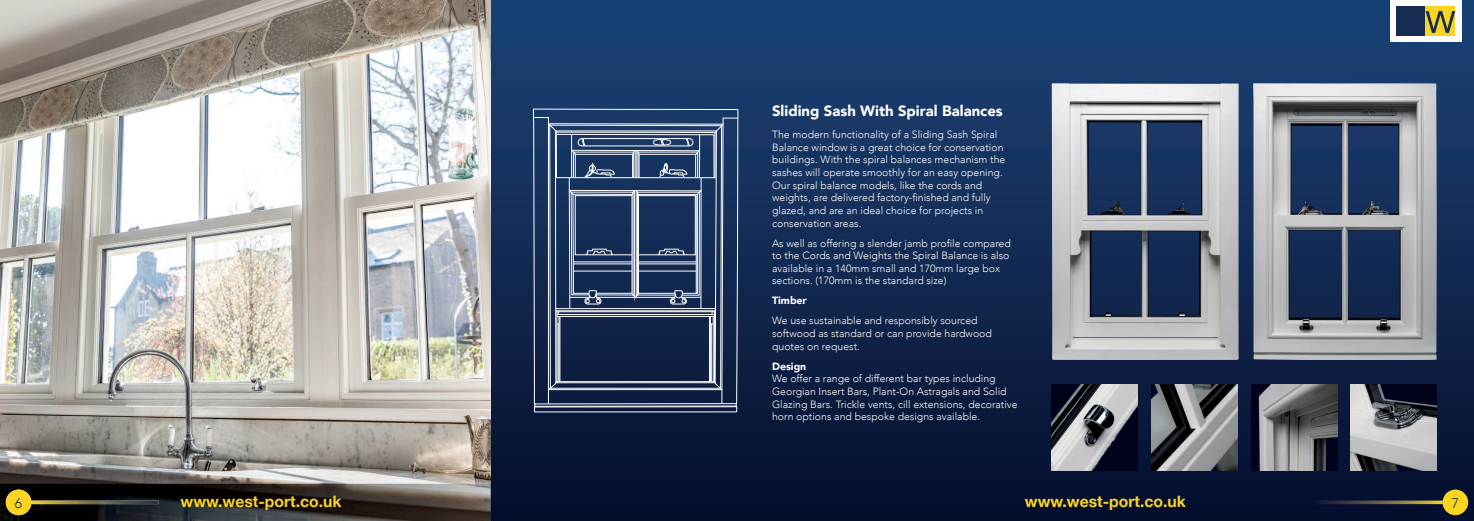
<style>
.page{position:relative;width:1474px;height:521px;background:#fff}
.page>*{position:absolute;margin:0;border:0;box-sizing:border-box;transform-origin:0 0}
.t1{font:700 15.75px "Helvetica Neue";color:#f9d522}
.t2{font:900 14.88px "Avenir";color:#fff}
.t3{font:300 14px "Avenir";color:#162d53}
.t4{font:300 10.5px/12.6px "Avenir";color:#fff}
.t5{font:900 10.5px "Avenir";color:#fff}
</style>
<div class="page">
<img style="left:0;top:0;width:1473px;height:521px">
<div style="left:6px;top:489px;width:25px;height:26px;background:#f9d522;border-radius:50%"></div>
<div style="left:1442px;top:489px;width:25px;height:26px;background:#f9d522;border-radius:50%"></div>
<img style="left:32px;top:501px;width:126px;height:3px">
<img style="left:1315px;top:501px;width:127px;height:3px">
<div style="left:1389px;top:0;width:72px;height:42px;background:#fff"></div>
<div style="left:1395px;top:6px;width:30px;height:30px;background:#162c53"></div>
<div style="left:1425px;top:6px;width:30px;height:30px;background:#f9d522"></div>
<svg style="left:1425px;top:11px;width:30px;height:22px"></svg>
<img style="left:1051px;top:83px;width:187px;height:277px">
<img style="left:1253px;top:83px;width:183px;height:277px">
<img style="left:1051px;top:384px;width:86px;height:86px">
<img style="left:1151px;top:384px;width:86px;height:86px">
<img style="left:1250px;top:384px;width:87px;height:86px">
<img style="left:1350px;top:384px;width:86px;height:86px">
<svg style="left:533px;top:109px;width:205px;height:304px;background:#374869"></svg>
<hr style="left:534px;top:406px;width:202px;height:1px;background:#fff">
<div style="left:555px;top:314px;width:162px;height:67px;background:#0f2145"></div>
<hr style="left:556px;top:311px;width:1px;height:71px;background:#fff">
<hr style="left:714px;top:311px;width:1px;height:71px;background:#fff">
<hr style="left:557px;top:314px;width:157px;height:1px;background:#fff">
<hr style="left:557px;top:316px;width:157px;height:1px;background:#fff">
<hr style="left:709px;top:316px;width:1px;height:66px;background:#fff">
<hr style="left:710px;top:316px;width:1px;height:66px;background:#fff">
<hr style="left:713px;top:316px;width:1px;height:66px;background:#fff">
<hr style="left:711px;top:324px;width:1px;height:58px;background:#fff">
<hr style="left:559px;top:316px;width:1px;height:66px;background:#fff">
<hr style="left:558px;top:324px;width:1px;height:58px;background:#fff">
<svg style="left:534px;top:381px;width:202px;height:23px;background:#3a4662"></svg>
<svg style="left:533px;top:117px;width:205px;height:197px;background:#3e5376"></svg>
<h2 class="t2" style="left:772px;top:98px;width:232px">Sliding Sash With Spiral Balances</h2>
<p class="t4" style="left:772px;top:128px;width:235px">The modern functionality of a Sliding Sash Spiral Balance window is a great choice for conservation buildings. With the spiral balances mechanism the sashes will operate smoothly for an easy opening.<br>Our spiral balance models, like the cords and weights, are delivered factory-finished and fully glazed, and are an ideal choice for projects in conservation areas.</p>
<p class="t4" style="left:772px;top:237px;width:240px">As well as offering a slender jamb profile compared to the Cords and Weights the Spiral Balance is also available in a 140mm small and 170mm large box sections. (170mm is the standard size)</p>
<p class="t5" style="left:772px;top:292px;width:36px">Timber</p>
<p class="t4" style="left:772px;top:314px;width:221px">We use sustainable and responsibly sourced softwood as standard or can provide hardwood quotes on request.</p>
<p class="t5" style="left:772px;top:357px;width:36px">Design</p>
<p class="t4" style="left:772px;top:372px;width:247px">We offer a range of different bar types including Georgian Insert Bars, Plant-On Astragals and Solid Glazing Bars. Trickle vents, cill extensions, decorative horn options and bespoke designs available.</p>
<h3 class="t3" style="left:15px;top:494px;width:9px">6</h3>
<h1 class="t1" style="left:180px;top:489px;width:162px">www.west-port.co.uk</h1>
<h1 class="t1" style="left:1024px;top:489px;width:162px">www.west-port.co.uk</h1>
<h3 class="t3" style="left:1451px;top:494px;width:9px">7</h3>
</div>
